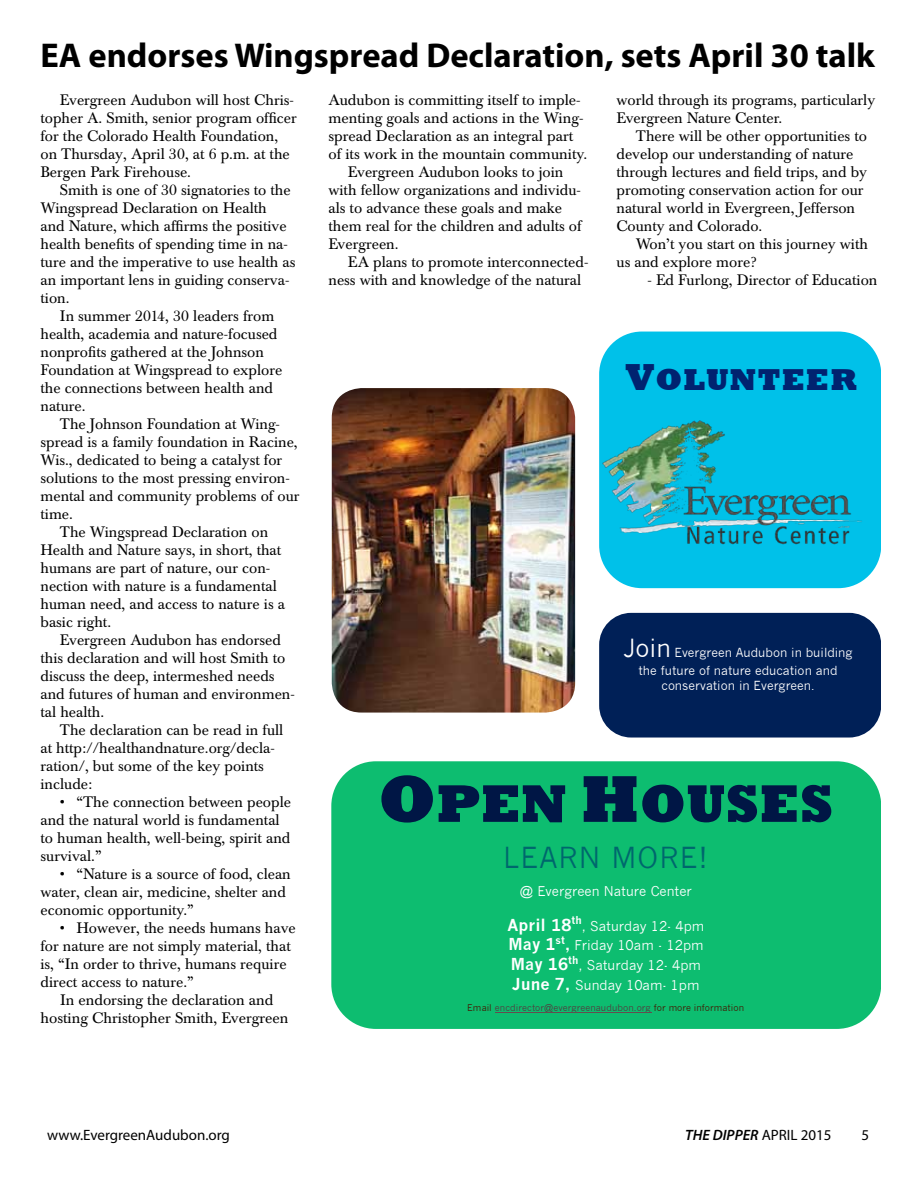
<style>
.page{position:relative;width:918px;height:1188px;background:#fff}
.page>*{position:absolute;margin:0;border:0;box-sizing:border-box;transform-origin:0 0}
.t1{font:800 53.7px "Rockwell";letter-spacing:.005em;color:#001645}
.t2{font:700 34.5px "Myriad Pro";color:#000}
.t3{font:800 31.05px "Rockwell";letter-spacing:.035em;color:#002370}
.t4{font:28.35px "News Gothic";letter-spacing:.04em;color:#00676d}
.t5{font:700 16.2px "News Gothic";letter-spacing:.01em;color:#fff}
.t6{font:15px/18px "Baskerville BE";color:#000}
.t7{font:15px "Myriad Pro";color:#000}
.t8{font:italic 600 15px "Myriad Pro";color:#000}
.t9{font:13.2px/19.8px "News Gothic";color:#fff;text-align:right}
.t10{font:12.15px/17.9px "News Gothic";color:#fff;text-align:center}
.t11{font:9px "News Gothic";letter-spacing:.005em;color:#523b3d}
.s1{font-size:38.55px}
.s2{font-size:24.45px}
.s3{font-size:10.95px}
.s4{font-size:67.2px}
.s5{font-weight:700;font-size:16.2px}
.s6{color:#441700}
.s7{font-weight:400;font-style:normal}
</style>
<div class="page">
<div style="left:599px;top:332px;width:282px;height:256px;background:#00c1e9;border-radius:43px"></div>
<div style="left:599px;top:613px;width:282px;height:125px;background:#002057;border-radius:32px"></div>
<div style="left:331px;top:761px;width:550px;height:267px;background:#0dbd70;border-radius:45px"></div>
<hr style="left:495px;top:1012px;width:156px;height:1px;background:#654c4e">
<img style="left:599px;top:406px;width:282px;height:153px">
<img style="left:332px;top:388px;width:243px;height:325px">
<h2 class="t2" style="left:40px;top:33px;width:836px">EA endorses Wingspread Declaration, sets April 30 talk</h2>
<p class="t6" style="left:40px;top:92px;width:258px;text-indent:19px">Evergreen Audubon will host Chris&shy;topher A. Smith, senior program officer for the Colorado Health Foundation, on Thursday, April 30, at 6 p.m. at the Bergen Park Firehouse.</p>
<p class="t6" style="left:40px;top:182px;width:257px;text-indent:19px">Smith is one of 30 signatories to the Wingspread Declaration on Health<br>and Nature, which affirms the positive health benefits of spending time in na&shy;ture and the imperative to use health as an important lens in guiding conserva&shy;tion.</p>
<p class="t6" style="left:40px;top:308px;width:243px;text-indent:19px">In summer 2014, 30 leaders from health, academia and nature-focused nonprofits gathered at the Johnson<br>Foundation at Wingspread to explore the connections between health and nature.</p>
<p class="t6" style="left:60px;top:416px;width:222px">The Johnson Foundation at Wing-</p>
<p class="t6" style="left:40px;top:434px;width:259px">spread is a family foundation in Racine,</p>
<p class="t6" style="left:40px;top:452px;width:243px">Wis., dedicated to being a catalyst for</p>
<p class="t6" style="left:40px;top:470px;width:251px">solutions to the most pressing environ-</p>
<p class="t6" style="left:40px;top:488px;width:261px">mental and community problems of our</p>
<p class="t6" style="left:40px;top:506px;width:34px">time.</p>
<p class="t6" style="left:60px;top:524px;width:210px">The Wingspread Declaration on</p>
<p class="t6" style="left:40px;top:542px;width:242px">Health and Nature says, in short, that</p>
<p class="t6" style="left:40px;top:560px;width:231px">humans are part of nature, our con-</p>
<p class="t6" style="left:40px;top:578px;width:238px">nection with nature is a fundamental</p>
<p class="t6" style="left:40px;top:596px;width:246px">human need, and access to nature is a</p>
<p class="t6" style="left:40px;top:614px;width:72px">basic right.</p>
<p class="t6" style="left:60px;top:632px;width:222px">Evergreen Audubon has endorsed</p>
<p class="t6" style="left:40px;top:650px;width:246px">this declaration and will host Smith to</p>
<p class="t6" style="left:40px;top:668px;width:236px">discuss the deep, intermeshed needs</p>
<p class="t6" style="left:40px;top:686px;width:256px">and futures of human and environmen-</p>
<p class="t6" style="left:40px;top:704px;width:65px">tal health.</p>
<p class="t6" style="left:60px;top:722px;width:225px">The declaration can be read in full</p>
<p class="t6" style="left:40px;top:740px;width:236px">at http://healthandnature.org/decla-</p>
<p class="t6" style="left:40px;top:758px;width:225px">ration/, but some of the key points</p>
<p class="t6" style="left:40px;top:776px;width:54px">include:</p>
<p class="t6" style="left:40px;top:794px;width:252px;text-indent:19px">• “The connection between people and the natural world is fundamental to human health, well-being, spirit and survival.”</p>
<p class="t6" style="left:40px;top:866px;width:252px;text-indent:19px">• “Nature is a source of food, clean water, clean air, medicine, shelter and economic opportunity.”</p>
<p class="t6" style="left:40px;top:920px;width:257px;text-indent:19px">• However, the needs humans have for nature are not simply material, that is, “In order to thrive, humans require direct access to nature.”</p>
<p class="t6" style="left:40px;top:992px;width:249px;text-align:center">In endorsing the declaration and hosting Christopher Smith, Evergreen</p>
<p class="t6" style="left:617px;top:92px;width:260px">world through its programs, particularly<br>Evergreen Nature Center.</p>
<p class="t6" style="left:617px;top:128px;width:252px;text-indent:19px">There will be other opportunities to develop our understanding of nature through lectures and field trips, and by promoting conservation action for our natural world in Evergreen, Jefferson County and Colorado.</p>
<p class="t6" style="left:617px;top:236px;width:253px;text-indent:19px">Won’t you start on this journey with us and explore more?</p>
<p class="t6" style="left:648px;top:272px;width:231px">- Ed Furlong, Director of Education</p>
<p class="t6" style="left:329px;top:92px;width:254px">Audubon is committing itself to imple-</p>
<p class="t6" style="left:329px;top:110px;width:256px">menting goals and actions in the Wing-</p>
<p class="t6" style="left:329px;top:128px;width:246px">spread Declaration as an integral part</p>
<p class="t6" style="left:329px;top:146px;width:260px">of its work in the mountain community.</p>
<p class="t6" style="left:348px;top:164px;width:217px">Evergreen Audubon looks to join</p>
<p class="t6" style="left:328px;top:182px;width:254px">with fellow organizations and individu-</p>
<p class="t6" style="left:328px;top:200px;width:235px">als to advance these goals and make</p>
<p class="t6" style="left:328px;top:218px;width:255px">them real for the children and adults of</p>
<p class="t6" style="left:328px;top:236px;width:72px">Evergreen.</p>
<p class="t6" style="left:348px;top:254px;width:242px">EA plans to promote interconnected-</p>
<p class="t6" style="left:328px;top:272px;width:254px">ness with and knowledge of the natural</p>
<h3 class="t3" style="left:625px;top:362px;width:233px"><span class="s1">V</span>OLUNTEER</h3>
<p class="t10" style="left:623px;top:644px;width:231px"><span class="s2">Join</span> Evergreen Audubon in building the future of nature education and</p>
<p class="t10" style="left:662px;top:676px;width:155px">conservation in Evergreen<span class="s3">.</span></p>
<h1 class="t1" style="left:378px;top:773px;width:457px"><span class="s4">O</span>PEN <span class="s4">H</span>OUSES</h1>
<h3 class="t4" style="left:503px;top:841px;width:206px">LEARN MORE!</h3>
<p class="t9" style="left:520px;top:881px;width:174px">@ Evergreen Nature Center</p>
<p class="t5" style="left:507px;top:915px;width:76px">April 18<sup>th</sup></p>
<p class="t9" style="left:508px;top:916px;width:197px">, Saturday 12- 4pm<br><span class="s5">May 1</span><sup>st</sup><span class="s5">,</span> Friday 10am - 12pm</p>
<p class="t5" style="left:511px;top:954px;width:69px">May 16<sup>th</sup></p>
<p class="t9" style="left:512px;top:956px;width:190px">, Saturday 12- 4pm<br><span class="s5">June 7,</span> Sunday 10am- 1pm</p>
<p class="t11" style="left:467px;top:1003px;width:278px"><span class="s6">Email</span> encdirector@evergreenaudubon.org <span class="s6">for more information</span></p>
<p class="t7" style="left:47px;top:1125px;width:184px">www.EvergreenAudubon.org</p>
<p class="t8" style="left:685px;top:1125px;width:148px">THE DIPPER <span class="s7">APRIL 2015</span></p>
<p class="t7" style="left:862px;top:1125px;width:9px">5</p>
</div>
